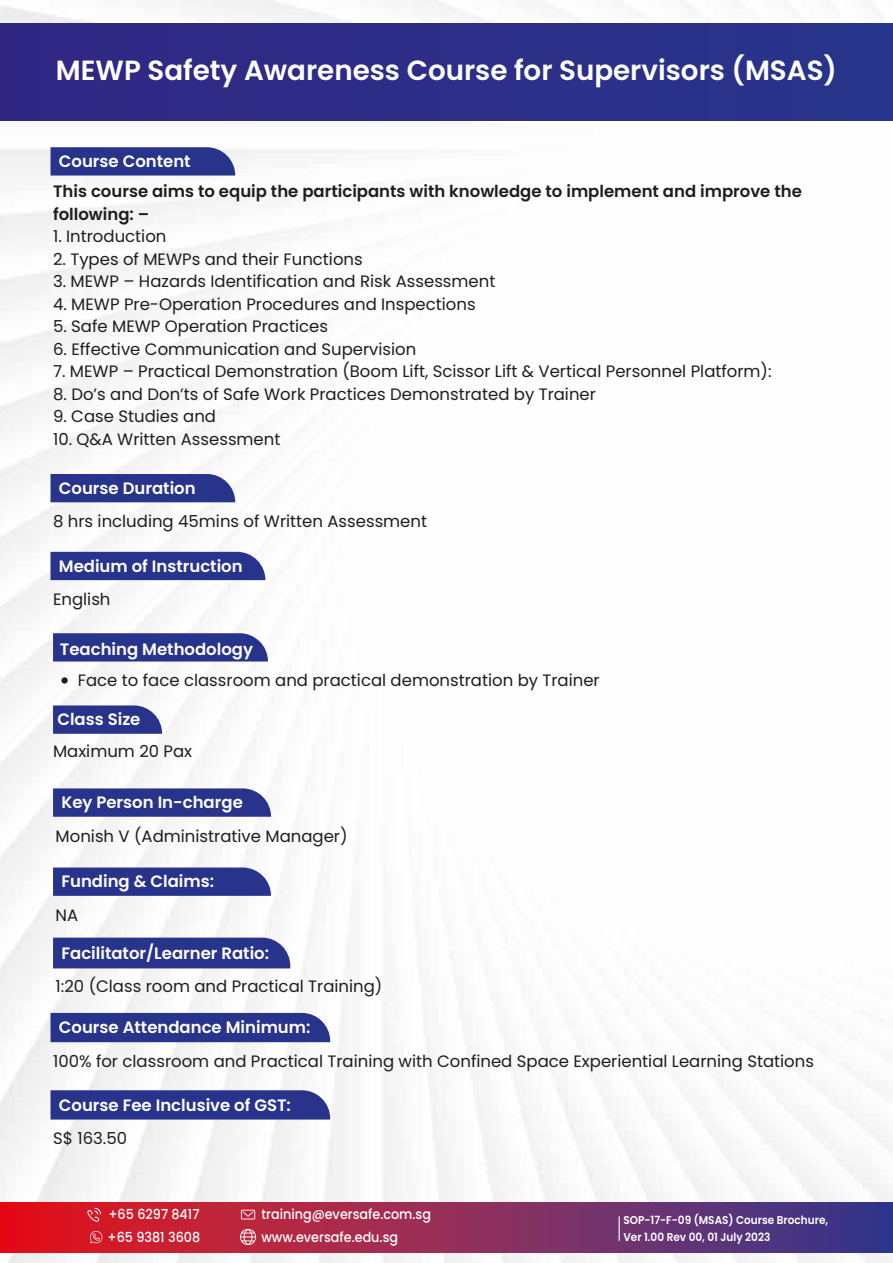
<style>
.page{position:relative;width:893px;height:1263px;background:#fff}
.page>*{position:absolute;margin:0;border:0;box-sizing:border-box;transform-origin:0 0}
.t1{font:600 27.75px "Poppins";color:#fff}
.t2{font:16.5px "Poppins";color:#1d1d1b}
.t3{font:600 16.5px "Poppins";color:#fff}
.t4{font:600 16.5px/22.5px "Poppins";color:#1d1d1b}
.t5{font:500 13.8px/23.2px "Poppins";color:#fff;scale:.93 1}
.t6{font:600 11.4px/16.5px "Poppins";color:#fff;scale:.93 1}
</style>
<div class="page">
<img style="left:0;top:0;width:893px;height:1263px">
<div style="left:51px;top:1013px;width:279px;height:29px;background:#28348b"></div>
<div style="left:51px;top:1090px;width:279px;height:29px;background:#28348b"></div>
<div style="left:0;top:23px;width:893px;height:97px;background:#2d2e87"></div>
<svg style="left:0;top:1203px;width:893px;height:49px;background:#902a56"></svg>
<svg style="left:240px;top:1229px;width:16px;height:16px"></svg>
<svg style="left:241px;top:1210px;width:14px;height:9px"></svg>
<svg style="left:87px;top:1208px;width:14px;height:14px"></svg>
<svg style="left:619px;top:1216px;width:1px;height:25px"></svg>
<svg style="left:90px;top:1230px;width:12px;height:13px"></svg>
<svg style="left:51px;top:147px;width:184px;height:29px;background:#333e90"></svg>
<div style="left:51px;top:474px;width:184px;height:28px;background:#28348b"></div>
<svg style="left:53px;top:788px;width:218px;height:29px;background:#323e90"></svg>
<svg style="left:53px;top:867px;width:218px;height:29px;background:#323e90"></svg>
<div style="left:53px;top:938px;width:237px;height:30px;background:#28348b"></div>
<div style="left:51px;top:552px;width:214px;height:28px;background:#28348b"></div>
<svg style="left:53px;top:705px;width:109px;height:29px;background:#384393"></svg>
<div style="left:53px;top:633px;width:215px;height:28px;background:#28348b"></div>
<svg style="left:61px;top:677px;width:7px;height:7px"></svg>
<h1 class="t1" style="left:56px;top:55px;width:783px">MEWP Safety Awareness Course for Supervisors (MSAS)</h1>
<p class="t3" style="left:59px;top:152px;width:133px">Course Content</p>
<p class="t4" style="left:53px;top:180px;width:750px">This course aims to equip the participants with knowledge to implement and improve the following: –</p>
<p class="t2" style="left:53px;top:227px;width:115px">1. Introduction</p>
<p class="t2" style="left:53px;top:249px;width:311px">2. Types of MEWPs and their Functions</p>
<p class="t2" style="left:53px;top:272px;width:444px">3. MEWP – Hazards Identification and Risk Assessment</p>
<p class="t2" style="left:53px;top:294px;width:424px">4. MEWP Pre-Operation Procedures and Inspections</p>
<p class="t2" style="left:53px;top:317px;width:276px">5. Safe MEWP Operation Practices</p>
<p class="t2" style="left:53px;top:339px;width:365px">6. Effective Communication and Supervision</p>
<p class="t2" style="left:53px;top:362px;width:720px">7. MEWP – Practical Demonstration (Boom Lift, Scissor Lift &amp; Vertical Personnel Platform):</p>
<p class="t2" style="left:53px;top:384px;width:544px">8. Do’s and Don’ts of Safe Work Practices Demonstrated by Trainer</p>
<p class="t2" style="left:53px;top:407px;width:164px">9. Case Studies and</p>
<p class="t2" style="left:53px;top:429px;width:229px">10. Q&amp;A Written Assessment</p>
<p class="t3" style="left:59px;top:479px;width:138px">Course Duration</p>
<p class="t2" style="left:53px;top:512px;width:376px">8 hrs including 45mins of Written Assessment</p>
<p class="t3" style="left:59px;top:556px;width:185px">Medium of Instruction</p>
<p class="t2" style="left:53px;top:590px;width:59px">English</p>
<p class="t3" style="left:60px;top:639px;width:195px">Teaching Methodology</p>
<p class="t2" style="left:78px;top:671px;width:524px">Face to face classroom and practical demonstration by Trainer</p>
<p class="t3" style="left:57px;top:710px;width:85px">Class Size</p>
<p class="t2" style="left:53px;top:742px;width:141px">Maximum 20 Pax</p>
<p class="t3" style="left:61px;top:793px;width:183px">Key Person In-charge</p>
<p class="t2" style="left:56px;top:826px;width:293px">Monish V (Administrative Manager)</p>
<p class="t3" style="left:61px;top:872px;width:154px">Funding &amp; Claims:</p>
<p class="t2" style="left:56px;top:905px;width:24px">NA</p>
<p class="t3" style="left:61px;top:943px;width:209px">Facilitator/Learner Ratio:</p>
<p class="t2" style="left:56px;top:977px;width:328px">1:20 (Class room and Practical Training)</p>
<p class="t3" style="left:59px;top:1018px;width:253px">Course Attendance Minimum:</p>
<p class="t2" style="left:53px;top:1051px;width:762px">100% for classroom and Practical Training with Confined Space Experiential Learning Stations</p>
<p class="t3" style="left:59px;top:1095px;width:234px">Course Fee Inclusive of GST:</p>
<p class="t2" style="left:53px;top:1128px;width:76px">S$ 163.50</p>
<p class="t5" style="left:108px;top:1202px;width:101px">+65 6297 8417 +65 9381 3608</p>
<p class="t5" style="left:261px;top:1202px;width:184px">training@eversafe.com.sg www.eversafe.edu.sg</p>
<p class="t6" style="left:623px;top:1212px;width:222px">SOP-17-F-09 (MSAS) Course Brochure,<br>Ver 1.00 Rev 00, 01 July 2023</p>
</div>
